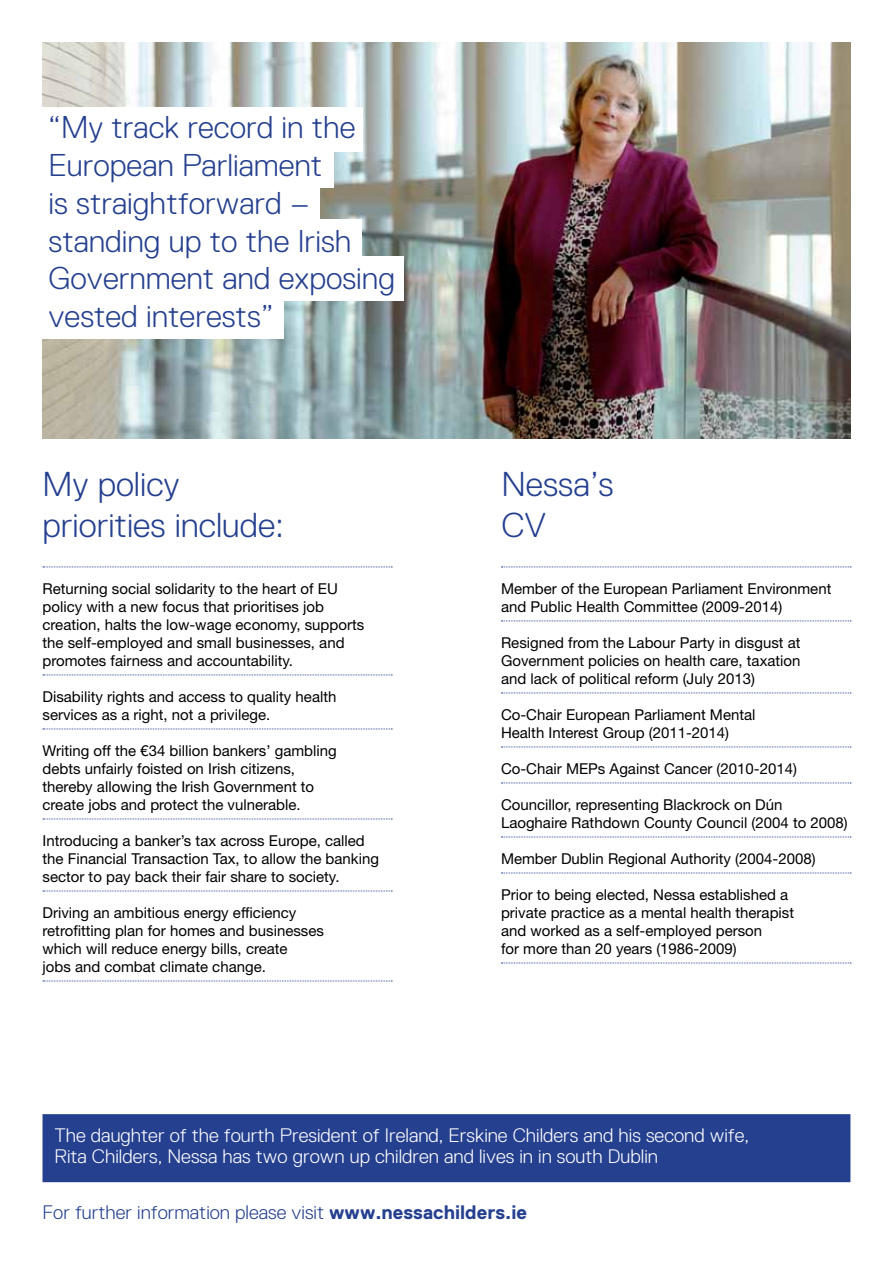
<style>
.page{position:relative;width:893px;height:1263px;background:#fff}
.page>*{position:absolute;margin:0;border:0;box-sizing:border-box;transform-origin:0 0}
.t1{font:300 34.5px/41.4px "Replica";color:#25408f}
.t2{font:300 31.5px/37.8px "Replica";color:#25408f}
.t3{font:300 19.5px/21px "Replica";color:#fff}
.t4{font:300 19.5px "Replica";color:#25408f}
.t5{font:15px/18px "Helvetica Neue LT Std";color:#000}
.s1{font-weight:700}
</style>
<div class="page">
<img style="left:43px;top:43px;width:807px;height:395px">
<div style="left:41px;top:107px;width:322px;height:45px;background:#fff"></div>
<div style="left:12px;top:143px;width:322px;height:45px;background:#fff"></div>
<div style="left:12px;top:219px;width:350px;height:45px;background:#fff"></div>
<div style="left:12px;top:294px;width:272px;height:45px;background:#fff"></div>
<div style="left:12px;top:256px;width:392px;height:44px;background:#fff"></div>
<div style="left:12px;top:182px;width:308px;height:45px;background:#fff"></div>
<svg style="left:501px;top:567px;width:350px;height:1px"></svg>
<svg style="left:501px;top:621px;width:350px;height:1px"></svg>
<svg style="left:501px;top:693px;width:350px;height:1px"></svg>
<svg style="left:501px;top:747px;width:350px;height:1px"></svg>
<svg style="left:501px;top:783px;width:350px;height:1px"></svg>
<svg style="left:501px;top:837px;width:350px;height:1px"></svg>
<svg style="left:501px;top:873px;width:350px;height:1px"></svg>
<svg style="left:501px;top:963px;width:350px;height:1px"></svg>
<div style="left:49px;top:1120px;width:795px;height:56px;background:#25408f"></div>
<div style="left:43px;top:1114px;width:807px;height:68px;border:12px solid #25408f"></div>
<svg style="left:43px;top:567px;width:349px;height:1px"></svg>
<svg style="left:43px;top:675px;width:349px;height:1px"></svg>
<svg style="left:43px;top:729px;width:349px;height:1px"></svg>
<svg style="left:43px;top:819px;width:349px;height:1px"></svg>
<svg style="left:43px;top:891px;width:349px;height:1px"></svg>
<svg style="left:43px;top:981px;width:349px;height:1px"></svg>
<h2 class="t2" style="left:49px;top:108px;width:348px">“My track record in the<br>European Parliament<br>is straightforward – standing up to the Irish<br>Government and exposing vested interests”</h2>
<h1 class="t1" style="left:43px;top:463px;width:243px">My policy priorities include:</h1>
<h1 class="t1" style="left:501px;top:463px;width:114px">Nessa’s<br>CV</h1>
<p class="t5" style="left:501px;top:579px;width:332px">Member of the European Parliament Environment and Public Health Committee (2009-2014)</p>
<p class="t5" style="left:501px;top:633px;width:301px;text-align:justify">Resigned from the Labour Party in disgust at Government policies on health care, taxation and lack of political reform (July 2013)</p>
<p class="t5" style="left:501px;top:705px;width:256px">Co-Chair European Parliament Mental<br>Health Interest Group (2011-2014)</p>
<p class="t5" style="left:501px;top:759px;width:297px">Co-Chair MEPs Against Cancer (2010-2014)</p>
<p class="t5" style="left:501px;top:795px;width:348px">Councillor, representing Blackrock on Dún<br>Laoghaire Rathdown County Council (2004 to 2008)</p>
<p class="t5" style="left:501px;top:849px;width:316px">Member Dublin Regional Authority (2004-2008)</p>
<p class="t5" style="left:501px;top:885px;width:295px">Prior to being elected, Nessa established a private practice as a mental health therapist and worked as a self-employed person<br>for more than 20 years (1986-2009)</p>
<p class="t5" style="left:43px;top:579px;width:323px">Returning social solidarity to the heart of EU policy with a new focus that prioritises job creation, halts the low-wage economy, supports the self-employed and small businesses, and promotes fairness and accountability.</p>
<p class="t5" style="left:43px;top:687px;width:295px">Disability rights and access to quality health services as a right, not a privilege.</p>
<p class="t5" style="left:43px;top:741px;width:296px">Writing off the €34 billion bankers’ gambling debts unfairly foisted on Irish citizens, thereby allowing the Irish Government to create jobs and protect the vulnerable.</p>
<p class="t5" style="left:43px;top:831px;width:338px">Introducing a banker’s tax across Europe, called the Financial Transaction Tax, to allow the banking sector to pay back their fair share to society.</p>
<p class="t5" style="left:43px;top:903px;width:283px">Driving an ambitious energy efficiency retrofitting plan for homes and businesses which will reduce energy bills, create<br>jobs and combat climate change.</p>
<h3 class="t3" style="left:55px;top:1125px;width:696px">The daughter of the fourth President of Ireland, Erskine Childers and his second wife,<br>Rita Childers, Nessa has two grown up children and lives in in south Dublin</h3>
<h3 class="t4" style="left:43px;top:1202px;width:486px">For further information please visit <span class="s1">www.nessachilders.ie</span></h3>
</div>
